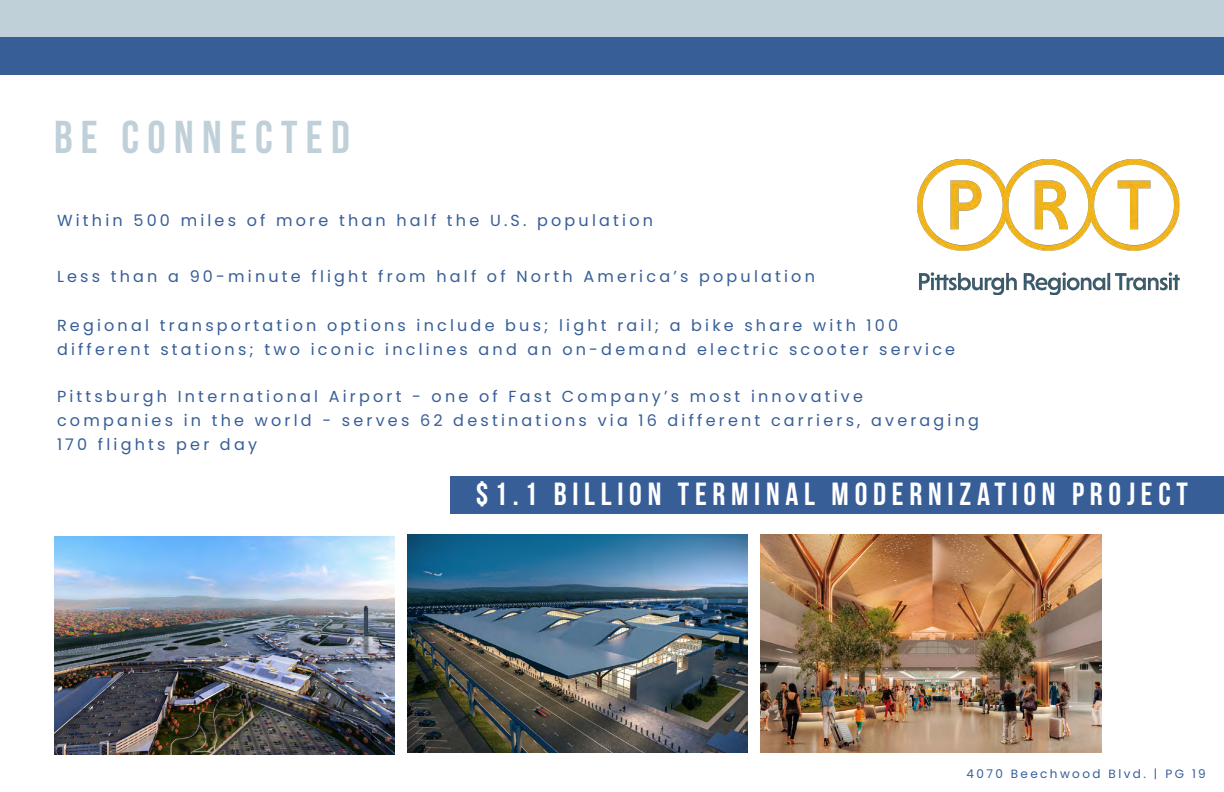
<style>
.page{position:relative;width:1224px;height:792px;background:#fff}
.page>*{position:absolute;margin:0;border:0;box-sizing:border-box;transform-origin:0 0}
.t1{font:700 46px "Bebas Neue";letter-spacing:.18em;color:#bfd0d8}
.t2{font:700 32px "Bebas Neue";letter-spacing:.18em;color:#fff}
.t3{font:16px/24px "Poppins";letter-spacing:.2em;color:#375e97}
.t4{font:12px "Poppins";letter-spacing:.2em;color:#375e97}
</style>
<div class="page">
<div style="left:0;top:0;width:1224px;height:37px;background:#bfd0d8"></div>
<div style="left:0;top:37px;width:1224px;height:37px;background:#375e97"></div>
<img style="left:54px;top:536px;width:341px;height:219px">
<img style="left:407px;top:534px;width:341px;height:219px">
<img style="left:760px;top:534px;width:341px;height:219px">
<div style="left:450px;top:476px;width:774px;height:37px;background:#375e97"></div>
<img style="left:917px;top:159px;width:263px;height:135px">
<p class="t1" style="left:54px;top:112px;width:297px">BE CONNECTED</p>
<p class="t3" style="left:57px;top:208px;width:598px">Within 500 miles of more than half the U.S. population</p>
<p class="t3" style="left:57px;top:265px;width:760px">Less than a 90-minute flight from half of North America’s population</p>
<p class="t3" style="left:57px;top:313px;width:900px">Regional transportation options include bus; light rail; a bike share with 100 different stations; two iconic inclines and an on-demand electric scooter service</p>
<p class="t3" style="left:57px;top:385px;width:924px">Pittsburgh International Airport - one of Fast Company’s most innovative companies in the world - serves 62 destinations via 16 different carriers, averaging<br>170 flights per day</p>
<p class="t2" style="left:476px;top:476px;width:714px">$1.1 BILLION TERMINAL MODERNIZATION PROJECT</p>
<p class="t4" style="left:966px;top:767px;width:241px">4070 Beechwood Blvd. | PG 19</p>
</div>
